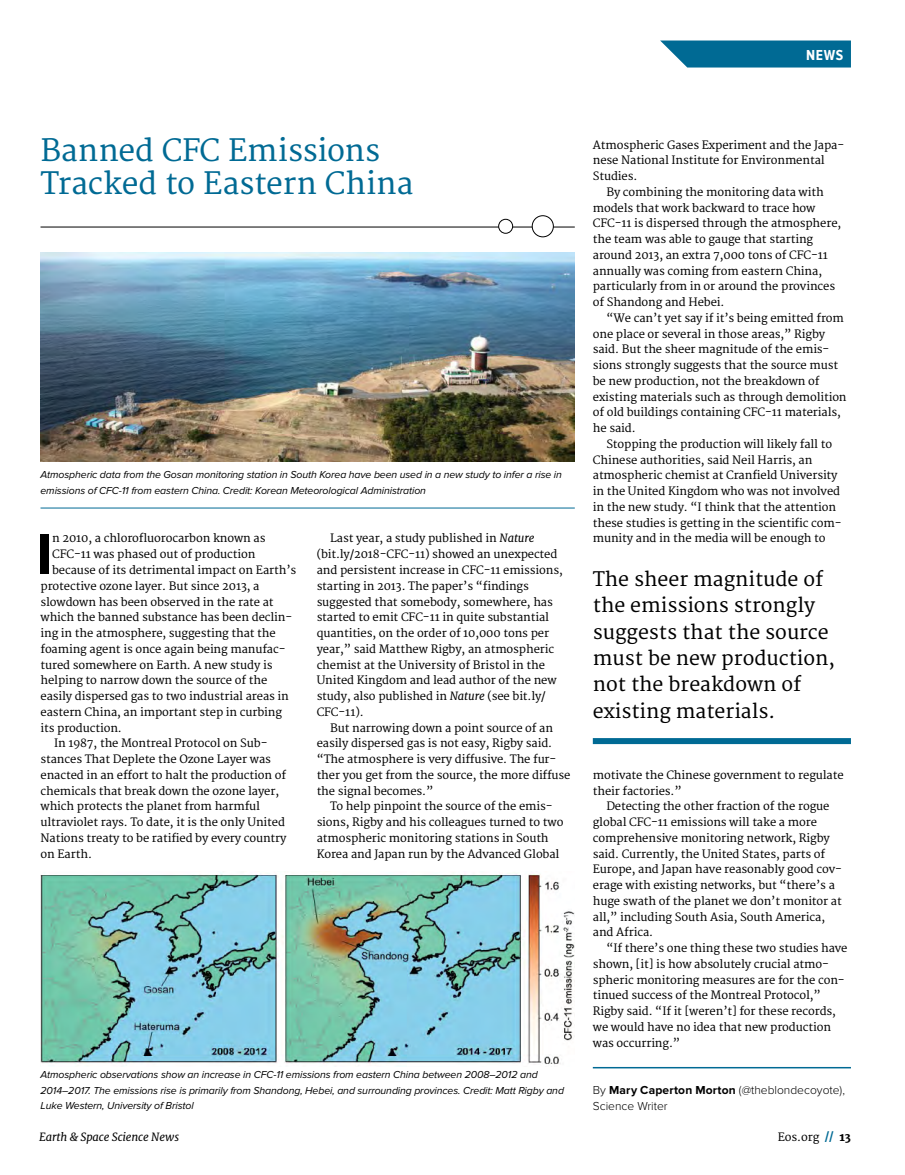
<style>
.page{position:relative;width:905px;height:1175px;background:#fff}
.page>*{position:absolute;margin:0;border:0;box-sizing:border-box;transform-origin:0 0}
.t1{font:700 58.5px "Proxima Nova";color:#000}
.t2{font:30px/33px "Merriweather";letter-spacing:-.005em;color:#006a94}
.t3{font:19.5px/26.4px "Merriweather";color:#000}
.t4{font:700 15px "Proxima Nova Cond";color:#fff}
.t5{font:300 12px/15.8px "Proxima Nova";color:#000}
.t6{font:11.25px/15.8px "Merriweather";letter-spacing:-.01em;color:#000}
.t7{font:italic 11.25px "Merriweather";letter-spacing:-.01em;color:#000}
.t8{font:italic 10.5px/15.8px "Proxima Nova";letter-spacing:-.01em;color:#000}
.s1{font-style:italic}
.s2{font-weight:700}
.s3{font-weight:800;color:#006a94}
.s4{font-weight:800}
</style>
<div class="page">
<svg style="left:660px;top:40px;width:190px;height:28px;background:#1a799f"></svg>
<hr style="left:40px;top:227px;width:534px;height:1px;background:#000">
<div style="left:532px;top:216px;width:21px;height:21px;background:#fff;border-radius:50%"></div>
<div style="left:532px;top:215px;width:21px;height:22px;border:1px solid #000;border-radius:50%"></div>
<div style="left:498px;top:219px;width:14px;height:14px;background:#fff;border-radius:50%"></div>
<div style="left:498px;top:219px;width:15px;height:15px;border:1px solid #000;border-radius:50%"></div>
<hr style="left:593px;top:1067px;width:257px;height:1px;background:#006a94">
<img style="left:41px;top:252px;width:533px;height:209px">
<hr style="left:40px;top:507px;width:534px;height:1px;background:#006a94">
<img style="left:40px;top:873px;width:535px;height:192px">
<div style="left:593px;top:738px;width:257px;height:6px;background:#006a94"></div>
<h3 class="t4" style="left:806px;top:47px;width:39px">NEWS</h3>
<h2 class="t2" style="left:40px;top:135px;width:374px">Banned CFC Emissions<br>Tracked to Eastern China</h2>
<p class="t6" style="left:593px;top:137px;width:253px">Atmospheric Gases Experiment and the Japa-</p>
<p class="t6" style="left:593px;top:153px;width:233px">nese National Institute for Environmental</p>
<p class="t6" style="left:593px;top:169px;width:46px">Studies.</p>
<p class="t6" style="left:606px;top:184px;width:219px">By combining the monitoring data with</p>
<p class="t6" style="left:593px;top:200px;width:224px">models that work backward to trace how</p>
<p class="t6" style="left:593px;top:216px;width:250px">CFC-11 is dispersed through the atmosphere,</p>
<p class="t6" style="left:593px;top:232px;width:222px">the team was able to gauge that starting</p>
<p class="t6" style="left:593px;top:247px;width:236px">around 2013, an extra 7,000 tons of CFC-11</p>
<p class="t6" style="left:593px;top:263px;width:231px">annually was coming from eastern China,</p>
<p class="t6" style="left:593px;top:279px;width:244px">particularly from in or around the provinces</p>
<p class="t6" style="left:593px;top:295px;width:133px">of Shandong and Hebei.</p>
<p class="t6" style="left:606px;top:310px;width:239px">“We can’t yet say if it’s being emitted from</p>
<p class="t6" style="left:593px;top:326px;width:234px">one place or several in those areas,” Rigby</p>
<p class="t6" style="left:593px;top:342px;width:238px">said. But the sheer magnitude of the emis-</p>
<p class="t6" style="left:593px;top:358px;width:247px">sions strongly suggests that the source must</p>
<p class="t6" style="left:593px;top:373px;width:228px">be new production, not the breakdown of</p>
<p class="t6" style="left:593px;top:389px;width:255px">existing materials such as through demolition</p>
<p class="t6" style="left:593px;top:405px;width:249px">of old buildings containing CFC-11 materials,</p>
<p class="t6" style="left:593px;top:421px;width:44px">he said.</p>
<p class="t6" style="left:606px;top:436px;width:227px">Stopping the production will likely fall to</p>
<p class="t6" style="left:593px;top:452px;width:221px">Chinese authorities, said Neil Harris, an</p>
<p class="t6" style="left:593px;top:468px;width:246px">atmospheric chemist at Cranfield University</p>
<p class="t6" style="left:593px;top:484px;width:249px">in the United Kingdom who was not involved</p>
<p class="t6" style="left:593px;top:499px;width:245px">in the new study. “I think that the attention</p>
<p class="t6" style="left:593px;top:515px;width:250px">these studies is getting in the scientific com-</p>
<p class="t6" style="left:593px;top:531px;width:234px">munity and in the media will be enough to</p>
<p class="t8" style="left:40px;top:467px;width:523px">Atmospheric data from the Gosan monitoring station in South Korea have been used in a new study to infer a rise in emissions of CFC-11 from eastern China. Credit: Korean Meteorological Administration</p>
<h1 class="t1" style="left:37px;top:521px;width:18px">I</h1>
<p class="t6" style="left:52px;top:531px;width:215px">n 2010, a chlorofluorocarbon known as</p>
<p class="t6" style="left:316px;top:531px;width:248px;text-indent:14px">Last year, a study published in <span class="s1">Nature </span>(bit.ly/2018-CFC-11) showed an unexpected and persistent increase in CFC-11 emissions, starting in 2013. The paper’s “findings suggested that somebody, somewhere, has started to emit CFC-11 in quite substantial quantities, on the order of 10,000 tons per year,” said Matthew Rigby, an atmospheric chemist at the University of Bristol in the United Kingdom and lead author of the new study, also published in <span class="s1">Nature</span> (see bit.ly/ CFC-11).</p>
<p class="t6" style="left:330px;top:720px;width:224px">But narrowing down a point source of an</p>
<p class="t6" style="left:316px;top:736px;width:237px">easily dispersed gas is not easy, Rigby said.</p>
<p class="t6" style="left:316px;top:751px;width:241px">“The atmosphere is very diffusive. The fur-</p>
<p class="t6" style="left:316px;top:767px;width:255px">ther you get from the source, the more diffuse</p>
<p class="t6" style="left:316px;top:783px;width:118px">the signal becomes.”</p>
<p class="t6" style="left:330px;top:799px;width:224px">To help pinpoint the source of the emis-</p>
<p class="t6" style="left:316px;top:814px;width:248px">sions, Rigby and his colleagues turned to two</p>
<p class="t6" style="left:316px;top:830px;width:233px">atmospheric monitoring stations in South</p>
<p class="t6" style="left:316px;top:846px;width:244px">Korea and Japan run by the Advanced Global</p>
<p class="t6" style="left:52px;top:547px;width:205px">CFC-11 was phased out of production</p>
<p class="t6" style="left:52px;top:562px;width:246px">because of its detrimental impact on Earth’s</p>
<p class="t6" style="left:40px;top:578px;width:220px">protective ozone layer. But since 2013, a</p>
<p class="t6" style="left:40px;top:594px;width:235px">slowdown has been observed in the rate at</p>
<p class="t6" style="left:40px;top:610px;width:253px">which the banned substance has been declin-</p>
<p class="t6" style="left:40px;top:625px;width:237px">ing in the atmosphere, suggesting that the</p>
<p class="t6" style="left:40px;top:641px;width:246px">foaming agent is once again being manufac-</p>
<p class="t6" style="left:40px;top:657px;width:233px">tured somewhere on Earth. A new study is</p>
<p class="t6" style="left:40px;top:673px;width:228px">helping to narrow down the source of the</p>
<p class="t6" style="left:40px;top:688px;width:250px">easily dispersed gas to two industrial areas in</p>
<p class="t6" style="left:40px;top:704px;width:243px">eastern China, an important step in curbing</p>
<p class="t6" style="left:40px;top:720px;width:83px">its production.</p>
<p class="t6" style="left:54px;top:736px;width:215px">In 1987, the Montreal Protocol on Sub-</p>
<p class="t6" style="left:40px;top:751px;width:232px">stances That Deplete the Ozone Layer was</p>
<p class="t6" style="left:40px;top:767px;width:247px">enacted in an effort to halt the production of</p>
<p class="t6" style="left:40px;top:783px;width:240px">chemicals that break down the ozone layer,</p>
<p class="t6" style="left:40px;top:799px;width:221px">which protects the planet from harmful</p>
<p class="t6" style="left:40px;top:814px;width:246px">ultraviolet rays. To date, it is the only United</p>
<p class="t6" style="left:40px;top:830px;width:247px">Nations treaty to be ratified by every country</p>
<p class="t6" style="left:40px;top:846px;width:53px">on Earth.</p>
<h3 class="t3" style="left:593px;top:566px;width:244px">The sheer magnitude of the emissions strongly suggests that the source must be new production, not the breakdown of existing materials.</h3>
<p class="t6" style="left:593px;top:767px;width:252px">motivate the Chinese government to regulate their factories.”</p>
<p class="t6" style="left:593px;top:799px;width:251px;text-indent:14px">Detecting the other fraction of the rogue global CFC-11 emissions will take a more comprehensive monitoring network, Rigby said. Currently, the United States, parts of Europe, and Japan have reasonably good cov&shy;erage with existing networks, but “there’s a huge swath of the planet we don’t monitor at all,” including South Asia, South America, and Africa.</p>
<p class="t6" style="left:593px;top:940px;width:256px;text-indent:14px">“If there’s one thing these two studies have shown, [it] is how absolutely crucial atmo&shy;spheric monitoring measures are for the con&shy;tinued success of the Montreal Protocol,” Rigby said. “If it [weren’t] for these records, we would have no idea that new production was occurring.”</p>
<p class="t5" style="left:593px;top:1082px;width:254px">By <span class="s2">Mary Caperton Morton</span> (@theblondecoyote),<br>Science Writer</p>
<p class="t8" style="left:41px;top:1066px;width:525px">Atmospheric observations show an increase in CFC-11 emissions from eastern China between 2008–2012 and<br>2014–2017. The emissions rise is primarily from Shandong, Hebei, and surrounding provinces. Credit: Matt Rigby and<br>Luke Western, University of Bristol</p>
<p class="t7" style="left:39px;top:1130px;width:142px">Earth &amp; Space Science News</p>
<p class="t6" style="left:777px;top:1129px;width:75px">Eos.org <span class="s3">//</span> <span class="s4">13</span></p>
</div>
